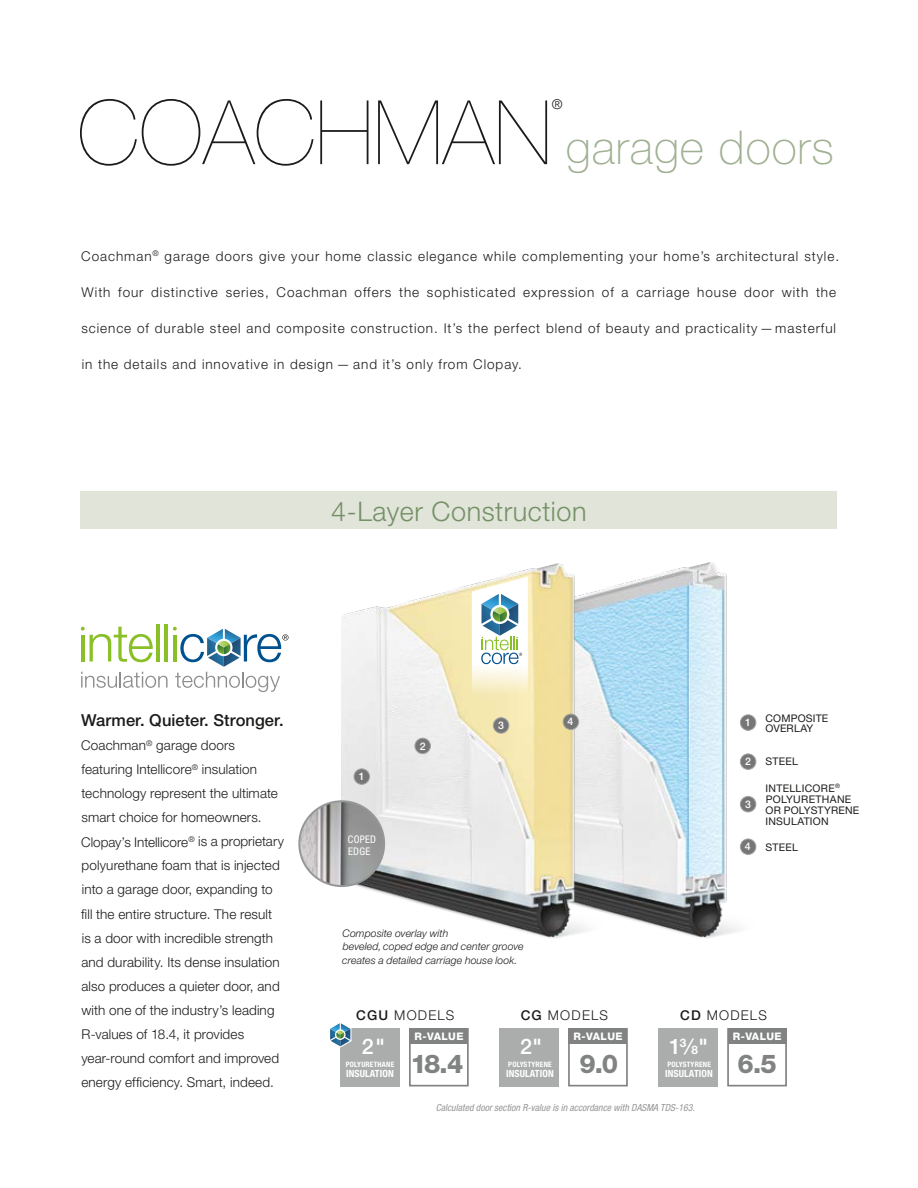
<style>
.page{position:relative;width:918px;height:1188px;background:#fff}
.page>*{position:absolute;margin:0;border:0;box-sizing:border-box;transform-origin:0 0}
.t1{font:200 89.25px "Helvetica Neue LT Std";color:#1c1b1a}
.t2{font:100 46.5px "Helvetica Neue LT Std";letter-spacing:.02em;color:#a0b093}
.t3{font:300 27px "Helvetica Neue LT Std";letter-spacing:.02em;color:#769067}
.t4{font:800 25.95px "Helvetica Neue LT Std";color:#818383}
.t5{font:500 21.45px "Helvetica Neue LT Std";color:#fff}
.t6{font:500 16.5px "Helvetica Neue LT Std";letter-spacing:.005em;color:#1c1b1a}
.t7{font:300 13.5px/24px "Helvetica Neue LT Std";letter-spacing:.015em;color:#1c1b1a}
.t8{font:300 13.5px "Helvetica Neue LT Std";letter-spacing:.07em;color:#1c1b1a}
.t9{font:italic 300 10.5px/13.5px "Helvetica Neue LT Std";letter-spacing:.01em;color:#1c1b1a}
.t10{font:10.5px/11.2px "Helvetica Neue LT Std";letter-spacing:.02em;color:#1c1b1a}
.t11{font:condensed 10.5px/12px "Helvetica Neue LT Std";letter-spacing:.025em;color:#fff}
.t12{font:500 10.5px "Helvetica Neue LT Std";color:#fff}
.t13{font:800 10.35px "Helvetica Neue LT Std";letter-spacing:.04em;color:#fff}
.t14{font:700 condensed 9.9px "Helvetica Neue LT Std";letter-spacing:.01em;color:#fff}
.t15{font:italic condensed 9.75px "Helvetica Neue LT Std";color:#969798}
.t16{font:700 condensed 7.35px "Helvetica Neue LT Std";letter-spacing:.03em;color:#fff}
.s1{font-weight:500}
.s2{font-weight:700;font-size:11.85px}
</style>
<div class="page">
<img style="left:605px;top:563px;width:151px;height:375px">
<img style="left:342px;top:563px;width:263px;height:375px">
<div style="left:81px;top:492px;width:756px;height:37px;background:#e0e4d9"></div>
<svg style="left:472px;top:577px;width:56px;height:118px"></svg>
<img style="left:299px;top:801px;width:85px;height:85px;border-radius:42px">
<div style="left:298px;top:800px;width:87px;height:87px;border:2px solid #969798;border-radius:50%"></div>
<hr style="left:156px;top:624px;width:3px;height:37px;background:#8ac027">
<hr style="left:165px;top:624px;width:3px;height:37px;background:#8ac027">
<svg style="left:81px;top:627px;width:208px;height:65px"></svg>
<div style="left:659px;top:1028px;width:59px;height:58px;background:#abacac"></div>
<div style="left:500px;top:1028px;width:59px;height:58px;background:#abacac"></div>
<div style="left:340px;top:1028px;width:60px;height:58px;background:#abacac"></div>
<svg style="left:330px;top:1023px;width:22px;height:25px"></svg>
<div style="left:409px;top:1028px;width:60px;height:58px;background:#fff;border:2px solid #818383"></div>
<div style="left:410px;top:1029px;width:58px;height:15px;background:#818383"></div>
<div style="left:568px;top:1028px;width:60px;height:58px;background:#fff;border:2px solid #818383"></div>
<div style="left:569px;top:1029px;width:58px;height:15px;background:#818383"></div>
<div style="left:727px;top:1028px;width:60px;height:58px;background:#fff;border:2px solid #818383"></div>
<div style="left:728px;top:1029px;width:58px;height:15px;background:#818383"></div>
<div style="left:354px;top:769px;width:16px;height:15px;background:#777676;border-radius:50%"></div>
<div style="left:354px;top:768px;width:16px;height:17px;border:1px solid #a4a4a3;border-radius:50%"></div>
<div style="left:493px;top:718px;width:16px;height:15px;background:#777676;border-radius:50%"></div>
<div style="left:493px;top:717px;width:16px;height:17px;border:1px solid #a4a4a3;border-radius:50%"></div>
<div style="left:415px;top:738px;width:15px;height:16px;background:#777676;border-radius:50%"></div>
<div style="left:414px;top:738px;width:17px;height:16px;border:1px solid #a4a4a3;border-radius:50%"></div>
<div style="left:740px;top:715px;width:16px;height:15px;background:#777676;border-radius:50%"></div>
<div style="left:740px;top:714px;width:16px;height:17px;border:1px solid #a4a4a3;border-radius:50%"></div>
<div style="left:740px;top:796px;width:16px;height:16px;background:#777676;border-radius:50%"></div>
<div style="left:740px;top:796px;width:16px;height:16px;border:1px solid #a4a4a3;border-radius:50%"></div>
<div style="left:740px;top:754px;width:16px;height:15px;background:#777676;border-radius:50%"></div>
<div style="left:740px;top:753px;width:16px;height:17px;border:1px solid #a4a4a3;border-radius:50%"></div>
<div style="left:740px;top:839px;width:16px;height:15px;background:#777676;border-radius:50%"></div>
<div style="left:740px;top:839px;width:16px;height:16px;border:1px solid #a4a4a3;border-radius:50%"></div>
<div style="left:563px;top:714px;width:16px;height:16px;background:#777676;border-radius:50%"></div>
<div style="left:563px;top:714px;width:16px;height:16px;border:1px solid #a4a4a3;border-radius:50%"></div>
<h1 class="t1" style="left:78px;top:81px;width:476px">COACHMAN</h1>
<p class="t7" style="left:552px;top:92px;width:12px">®</p>
<h2 class="t2" style="left:566px;top:121px;width:270px">garage doors</h2>
<p class="t8" style="left:81px;top:248px;width:759px">Coachman<sup>®</sup> garage doors give your home classic elegance while complementing your home’s architectural style.</p>
<p class="t8" style="left:81px;top:284px;width:756px">With four distinctive series, Coachman offers the sophisticated expression of a carriage house door with the</p>
<p class="t8" style="left:81px;top:320px;width:756px">science of durable steel and composite construction. It’s the perfect blend of beauty and practicality—masterful</p>
<p class="t8" style="left:82px;top:356px;width:442px">in the details and innovative in design — and it’s only from Clopay.</p>
<h3 class="t3" style="left:331px;top:495px;width:257px">4-Layer Construction</h3>
<p class="t6" style="left:81px;top:711px;width:204px">Warmer. Quieter. Stronger.</p>
<p class="t7" style="left:81px;top:733px;width:204px">Coachman<sup>®</sup> garage doors featuring Intellicore<sup>®</sup> insulation technology represent the ultimate smart choice for homeowners.<br>Clopay’s Intellicore<sup>®</sup> is a proprietary polyurethane foam that is injected into a garage door, expanding to fill the entire structure. The result is a door with incredible strength and durability. Its dense insulation also produces a quieter door, and with one of the industry’s leading R-values of 18.4, it provides year-round comfort and improved energy efficiency. Smart, indeed.</p>
<p class="t12" style="left:359px;top:770px;width:7px">1</p>
<p class="t11" style="left:348px;top:833px;width:30px">COPED<br>EDGE</p>
<p class="t12" style="left:420px;top:740px;width:7px">2</p>
<p class="t12" style="left:498px;top:719px;width:7px">3</p>
<p class="t9" style="left:342px;top:926px;width:183px">Composite overlay with<br>beveled, coped edge and center groove creates a detailed carriage house look.</p>
<p class="t12" style="left:568px;top:715px;width:7px">4</p>
<p class="t12" style="left:745px;top:716px;width:7px">1</p>
<p class="t10" style="left:765px;top:713px;width:64px;line-height:10.5px">COMPOSITE<br>OVERLAY</p>
<p class="t12" style="left:745px;top:755px;width:7px">2</p>
<p class="t10" style="left:766px;top:756px;width:34px">STEEL</p>
<p class="t12" style="left:745px;top:798px;width:7px">3</p>
<p class="t10" style="left:766px;top:782px;width:95px">INTELLICORE<sup>®<br></sup>POLYURETHANE<br>OR POLYSTYRENE<br>INSULATION</p>
<p class="t12" style="left:745px;top:840px;width:7px">4</p>
<p class="t10" style="left:766px;top:841px;width:34px">STEEL</p>
<p class="t7" style="left:356px;top:1003px;width:100px"><span class="s1">CGU</span> MODELS</p>
<p class="t7" style="left:521px;top:1003px;width:89px"><span class="s1">CG</span> MODELS</p>
<p class="t7" style="left:680px;top:1003px;width:88px"><span class="s1">CD</span> MODELS</p>
<h3 class="t5" style="left:669px;top:1034px;width:40px">1<sup>3</sup>⁄<span class="s2">8</span>"</h3>
<p class="t16" style="left:667px;top:1060px;width:45px">POLYSTYRENE</p>
<p class="t14" style="left:665px;top:1068px;width:49px">INSULATION</p>
<p class="t13" style="left:415px;top:1030px;width:50px">R-VALUE</p>
<h3 class="t4" style="left:411px;top:1048px;width:54px">18.4</h3>
<p class="t13" style="left:574px;top:1030px;width:50px">R-VALUE</p>
<h3 class="t4" style="left:579px;top:1048px;width:40px">9.0</h3>
<p class="t13" style="left:733px;top:1030px;width:50px">R-VALUE</p>
<h3 class="t4" style="left:738px;top:1048px;width:41px">6.5</h3>
<h3 class="t5" style="left:362px;top:1034px;width:25px">2"</h3>
<h3 class="t5" style="left:520px;top:1034px;width:24px">2"</h3>
<p class="t16" style="left:508px;top:1060px;width:45px">POLYSTYRENE</p>
<p class="t14" style="left:506px;top:1068px;width:49px">INSULATION</p>
<p class="t16" style="left:346px;top:1059px;width:50px">POLYURETHANE</p>
<p class="t14" style="left:346px;top:1068px;width:49px">INSULATION</p>
<p class="t15" style="left:436px;top:1102px;width:261px">Calculated door section R-value is in accordance with DASMA TDS-163.</p>
</div>
